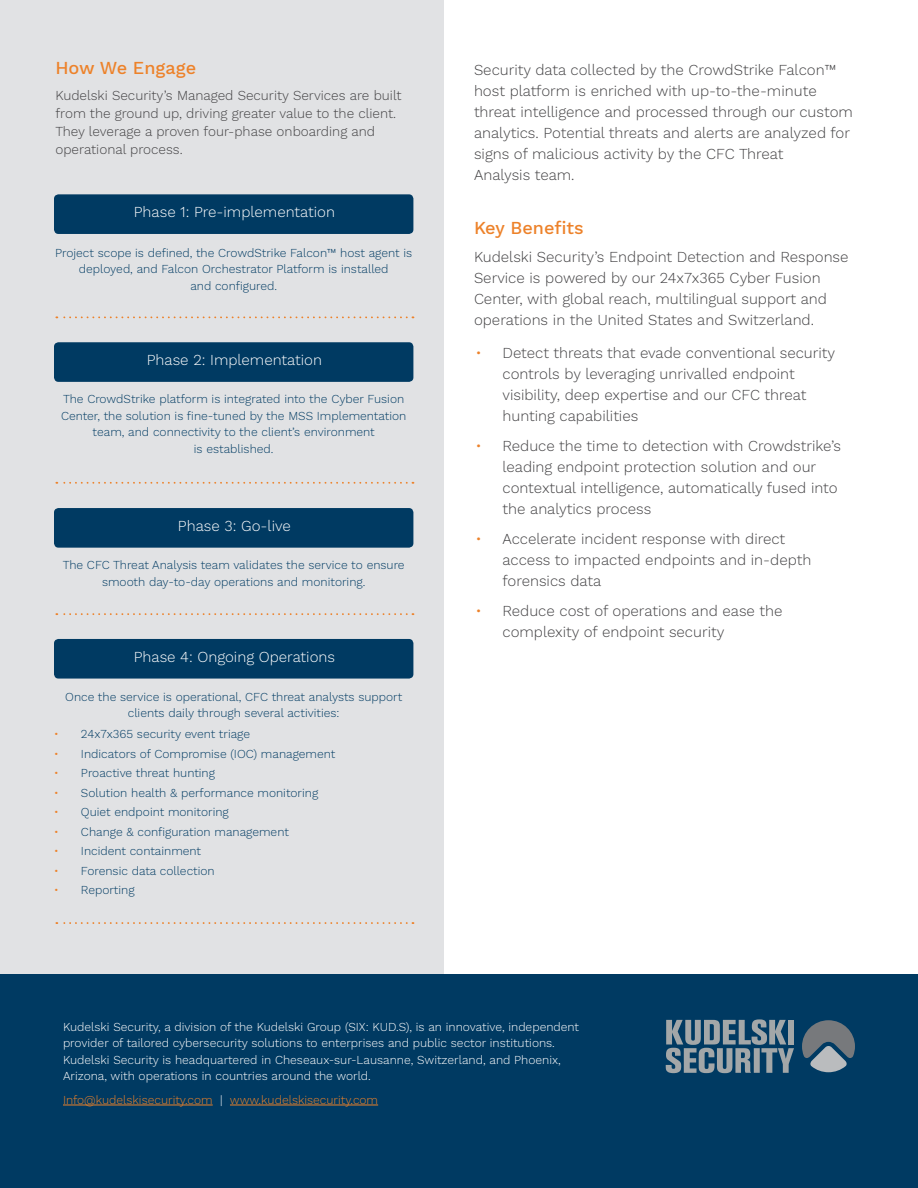
<style>
.page{position:relative;width:918px;height:1188px;background:#fff}
.page>*{position:absolute;margin:0;border:0;box-sizing:border-box;transform-origin:0 0}
.t1{font:500 18px "Work Sans";color:#ed822a}
.t2{font:300 15px/21px "Work Sans";color:#414042}
.t3{font:300 15px "Work Sans";color:#fff}
.t4{font:300 13.5px/18px "Work Sans";color:#414042}
.t5{font:300 12px/16.5px "Work Sans";color:#003a62;text-align:center}
.t6{font:300 12px/16.5px "Work Sans";color:#fff}
.t7{font:300 12px "Work Sans";color:#ed822a}
.s1{color:#ed822a}
.s2{color:#fff}
</style>
<div class="page">
<div style="left:0;top:0;width:444px;height:1014px;background:#e1e2e4"></div>
<div style="left:0;top:974px;width:918px;height:214px;background:#003a62"></div>
<hr style="left:63px;top:1105px;width:150px;height:1px;background:#ed822a">
<hr style="left:230px;top:1105px;width:148px;height:1px;background:#ed822a">
<svg style="left:802px;top:1020px;width:53px;height:52px"></svg>
<svg style="left:666px;top:1019px;width:128px;height:54px"></svg>
<svg style="left:56px;top:316px;width:357px;height:2px"></svg>
<svg style="left:56px;top:482px;width:357px;height:2px"></svg>
<svg style="left:56px;top:613px;width:357px;height:2px"></svg>
<svg style="left:56px;top:922px;width:357px;height:2px"></svg>
<div style="left:54px;top:194px;width:359px;height:40px;background:#003a62;border-radius:4px"></div>
<div style="left:54px;top:342px;width:359px;height:40px;background:#003a62;border-radius:4px"></div>
<div style="left:54px;top:508px;width:359px;height:40px;background:#003a62;border-radius:4px"></div>
<div style="left:54px;top:639px;width:359px;height:40px;background:#003a62;border-radius:4px"></div>
<p class="t1" style="left:55px;top:58px;width:142px">How We Engage</p>
<p class="t4" style="left:55px;top:87px;width:348px">Kudelski Security’s Managed Security Services are built from the ground up, driving greater value to the client.<br>They leverage a proven four-phase onboarding and operational process.</p>
<p class="t3" style="left:134px;top:203px;width:203px">Phase 1: Pre-implementation</p>
<p class="t5" style="left:55px;top:245px;width:359px">Project scope is defined, the CrowdStrike Falcon™ host agent is deployed, and Falcon Orchestrator Platform is installed<br>and configured.</p>
<p class="t3" style="left:147px;top:351px;width:177px">Phase 2: Implementation</p>
<p class="t5" style="left:61px;top:391px;width:347px">The CrowdStrike platform is integrated into the Cyber Fusion Center, the solution is fine-tuned by the MSS Implementation team, and connectivity to the client’s environment<br>is established.</p>
<p class="t3" style="left:178px;top:517px;width:115px">Phase 3: Go-live</p>
<p class="t5" style="left:63px;top:557px;width:343px">The CFC Threat Analysis team validates the service to ensure smooth day-to-day operations and monitoring.</p>
<p class="t3" style="left:134px;top:648px;width:203px">Phase 4: Ongoing Operations</p>
<p class="t5" style="left:65px;top:689px;width:338px">Once the service is operational, CFC threat analysts support clients daily through several activities:</p>
<p class="t5" style="left:54px;top:727px;width:198px"><span class="s1">•</span> 24x7x365 security event triage</p>
<p class="t5" style="left:54px;top:746px;width:283px"><span class="s1">•</span> Indicators of Compromise (IOC) management</p>
<p class="t5" style="left:54px;top:766px;width:163px"><span class="s1">•</span> Proactive threat hunting</p>
<p class="t5" style="left:54px;top:785px;width:266px"><span class="s1">•</span> Solution health &amp; performance monitoring</p>
<p class="t5" style="left:54px;top:805px;width:176px"><span class="s1">•</span> Quiet endpoint monitoring</p>
<p class="t5" style="left:54px;top:824px;width:236px"><span class="s1">•</span> Change &amp; configuration management</p>
<p class="t5" style="left:54px;top:844px;width:149px"><span class="s1">•</span> Incident containment</p>
<p class="t5" style="left:54px;top:863px;width:162px"><span class="s1">•</span> Forensic data collection</p>
<p class="t5" style="left:54px;top:883px;width:82px"><span class="s1">•</span> Reporting</p>
<p class="t2" style="left:474px;top:60px;width:380px">Security data collected by the CrowdStrike Falcon™ host platform is enriched with up-to-the-minute threat intelligence and processed through our custom analytics. Potential threats and alerts are analyzed for signs of malicious activity by the CFC Threat<br>Analysis team.</p>
<p class="t1" style="left:474px;top:217px;width:111px">Key Benefits</p>
<p class="t2" style="left:474px;top:247px;width:376px">Kudelski Security’s Endpoint Detection and Response Service is powered by our 24x7x365 Cyber Fusion Center, with global reach, multilingual support and operations in the United States and Switzerland.</p>
<p class="t2" style="left:502px;top:343px;width:334px;text-indent:-27px"><span class="s1">•</span> Detect threats that evade conventional security controls by leveraging unrivalled endpoint visibility, deep expertise and our CFC threat hunting capabilities</p>
<p class="t2" style="left:502px;top:436px;width:340px;text-indent:-27px"><span class="s1">•</span> Reduce the time to detection with Crowdstrike’s leading endpoint protection solution and our contextual intelligence, automatically fused into the analytics process</p>
<p class="t2" style="left:502px;top:529px;width:310px;text-indent:-27px"><span class="s1">•</span> Accelerate incident response with direct access to impacted endpoints and in-depth forensics data</p>
<p class="t2" style="left:502px;top:601px;width:281px;text-indent:-27px"><span class="s1">•</span> Reduce cost of operations and ease the complexity of endpoint security</p>
<p class="t6" style="left:63px;top:1019px;width:518px">Kudelski Security, a division of the Kudelski Group (SIX: KUD.S), is an innovative, independent provider of tailored cybersecurity solutions to enterprises and public sector institutions.<br>Kudelski Security is headquartered in Cheseaux-sur-Lausanne, Switzerland, and Phoenix, Arizona, with operations in countries around the world.</p>
<p class="t7" style="left:63px;top:1093px;width:317px">Info@kudelskisecurity.com <span class="s2">|</span> www.kudelskisecurity.com</p>
</div>
